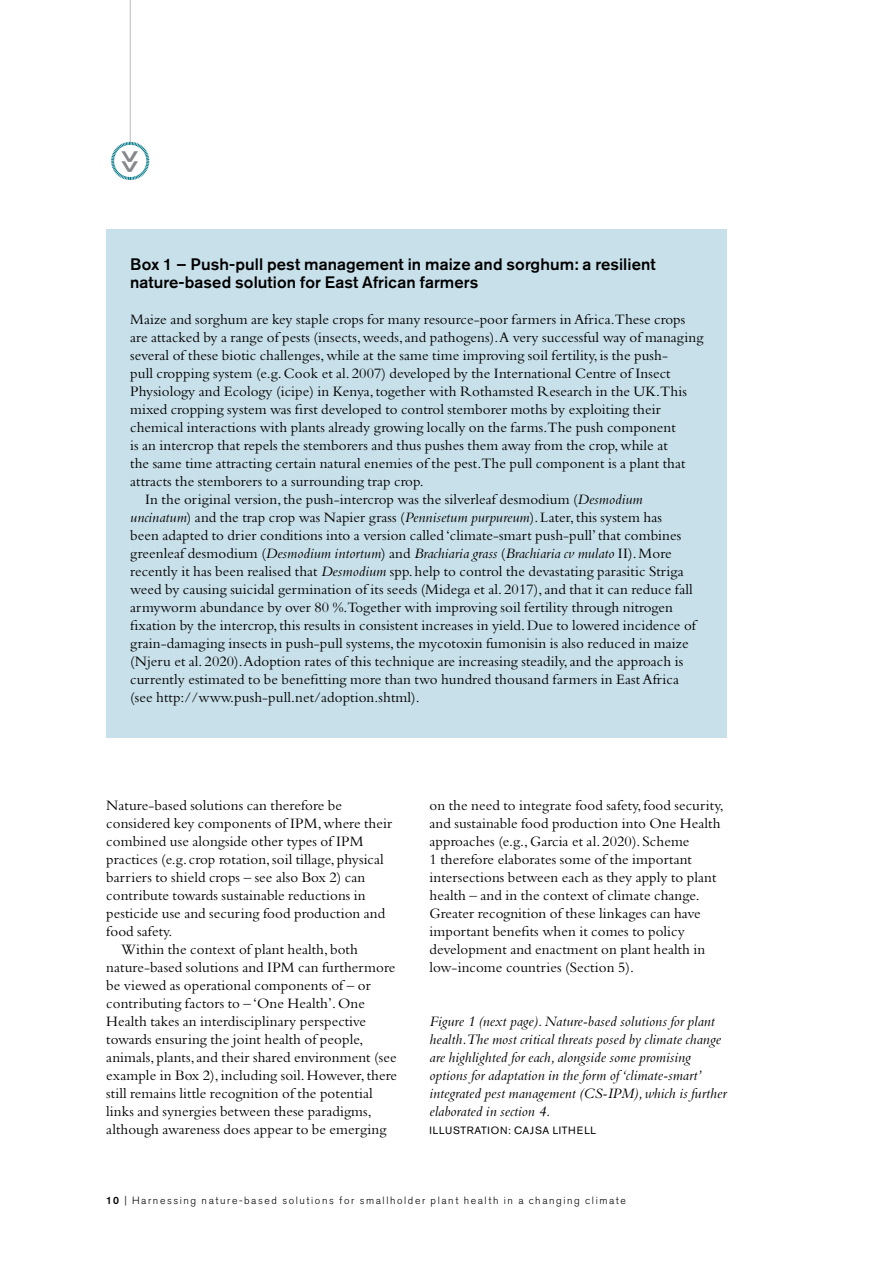
<style>
.page{position:relative;width:893px;height:1263px;background:#fff}
.page>*{position:absolute;margin:0;border:0;box-sizing:border-box;transform-origin:0 0}
.Mellanrubrik{font:500 28.5px "Akzidenz Grotesk Std";color:#85888c;scale:.8 1}
.Brödtext_Indrag{font:500 16.5px/18px "Akzidenz Grotesk Std";letter-spacing:.005em;color:#000}
.Brödtext_Indrag-2{font:15px/18px "Bembo Std";letter-spacing:.005em;color:#000}
.Bildtext{font:italic 15px/18px "Bembo Std";letter-spacing:.005em;color:#000}
.t1{font:300 10.5px "Akzidenz Grotesk Std";letter-spacing:.15em;color:#000}
.Bildtext-2{font:10.5px "Akzidenz Grotesk Std";letter-spacing:.06em;color:#000}
.s1{font-style:italic}
.s2{font-weight:500}
</style>
<div class="page">
<div style="left:106px;top:230px;width:621px;height:508px;background:#c8e0e9"></div>
<hr style="left:130px;top:0;width:1px;height:145px;background:#bec0c0">
<svg style="left:111px;top:141px;width:39px;height:39px"></svg>
<p class="Mellanrubrik" style="left:148px;top:148px;width:35px;rotate:90deg">&gt;&gt;</p>
<p class="Brödtext_Indrag" style="left:130px;top:255px;width:527px">Box 1 – Push-pull pest management in maize and sorghum: a resilient nature-based solution for East African farmers</p>
<p class="Brödtext_Indrag-2" style="left:130px;top:310px;width:575px">Maize and sorghum are key staple crops for many resource-poor farmers in Africa.These crops are attacked by a range of pests (insects, weeds, and pathogens).A very successful way of managing several of these biotic challenges, while at the same time improving soil fertility, is the push-<br>pull cropping system (e.g. Cook et al. 2007) developed by the International Centre of Insect Physiology and Ecology (icipe) in Kenya, together with Rothamsted Research in the UK.This mixed cropping system was first developed to control stemborer moths by exploiting their chemical interactions with plants already growing locally on the farms.The push component<br>is an intercrop that repels the stemborers and thus pushes them away from the crop, while at<br>the same time attracting certain natural enemies of the pest.The pull component is a plant that attracts the stemborers to a surrounding trap crop.</p>
<p class="Brödtext_Indrag-2" style="left:130px;top:490px;width:567px;text-indent:15px">In the original version, the push-intercrop was the silverleaf desmodium (<span class="s1">Desmodium uncinatum</span>) and the trap crop was Napier grass (<span class="s1">Pennisetum purpureum</span>). Later, this system has<br>been adapted to drier conditions into a version called ‘climate-smart push-pull’ that combines greenleaf desmodium (<span class="s1">Desmodium intortum</span>) and <span class="s1">Brachiaria grass</span> (<span class="s1">Brachiaria cv mulato</span> II). More recently it has been realised that <span class="s1">Desmodium</span> spp. help to control the devastating parasitic Striga weed by causing suicidal germination of its seeds (Midega et al. 2017), and that it can reduce fall armyworm abundance by over 80 %.Together with improving soil fertility through nitrogen fixation by the intercrop, this results in consistent increases in yield. Due to lowered incidence of grain-damaging insects in push-pull systems, the mycotoxin fumonisin is also reduced in maize (Njeru et al. 2020).Adoption rates of this technique are increasing steadily, and the approach is currently estimated to be benefitting more than two hundred thousand farmers in East Africa (see http://www.push-pull.net/adoption.shtml).</p>
<p class="Brödtext_Indrag-2" style="left:106px;top:796px;width:287px">Nature-based solutions can therefore be considered key components of IPM, where their combined use alongside other types of IPM practices (e.g. crop rotation, soil tillage, physical barriers to shield crops – see also Box 2) can contribute towards sustainable reductions in pesticide use and securing food production and food safety.</p>
<p class="Brödtext_Indrag-2" style="left:106px;top:940px;width:292px;text-indent:15px">Within the context of plant health, both nature-based solutions and IPM can furthermore be viewed as operational components of – or contributing factors to – ‘One Health’. One Health takes an interdisciplinary perspective towards ensuring the joint health of people, animals, plants, and their shared environment (see example in Box 2), including soil. However, there still remains little recognition of the potential links and synergies between these paradigms, although awareness does appear to be emerging</p>
<p class="Brödtext_Indrag-2" style="left:429px;top:796px;width:296px">on the need to integrate food safety, food security, and sustainable food production into One Health approaches (e.g., Garcia et al. 2020). Scheme<br>1 therefore elaborates some of the important intersections between each as they apply to plant health – and in the context of climate change.<br>Greater recognition of these linkages can have important benefits when it comes to policy development and enactment on plant health in low-income countries (Section 5).</p>
<p class="Bildtext" style="left:429px;top:1012px;width:298px">Figure 1 (next page). Nature-based solutions for plant health. The most critical threats posed by climate change are highlighted for each, alongside some promising options for adaptation in the form of ‘climate-smart’ integrated pest management (CS-IPM), which is further elaborated in section 4.</p>
<p class="Bildtext-2" style="left:429px;top:1124px;width:168px">ILLUSTRATION: CAJSA LITHELL</p>
<p class="t1" style="left:106px;top:1194px;width:521px"><span class="s2">10</span> | Harnessing nature-based solutions for smallholder plant health in a changing climate</p>
</div>
